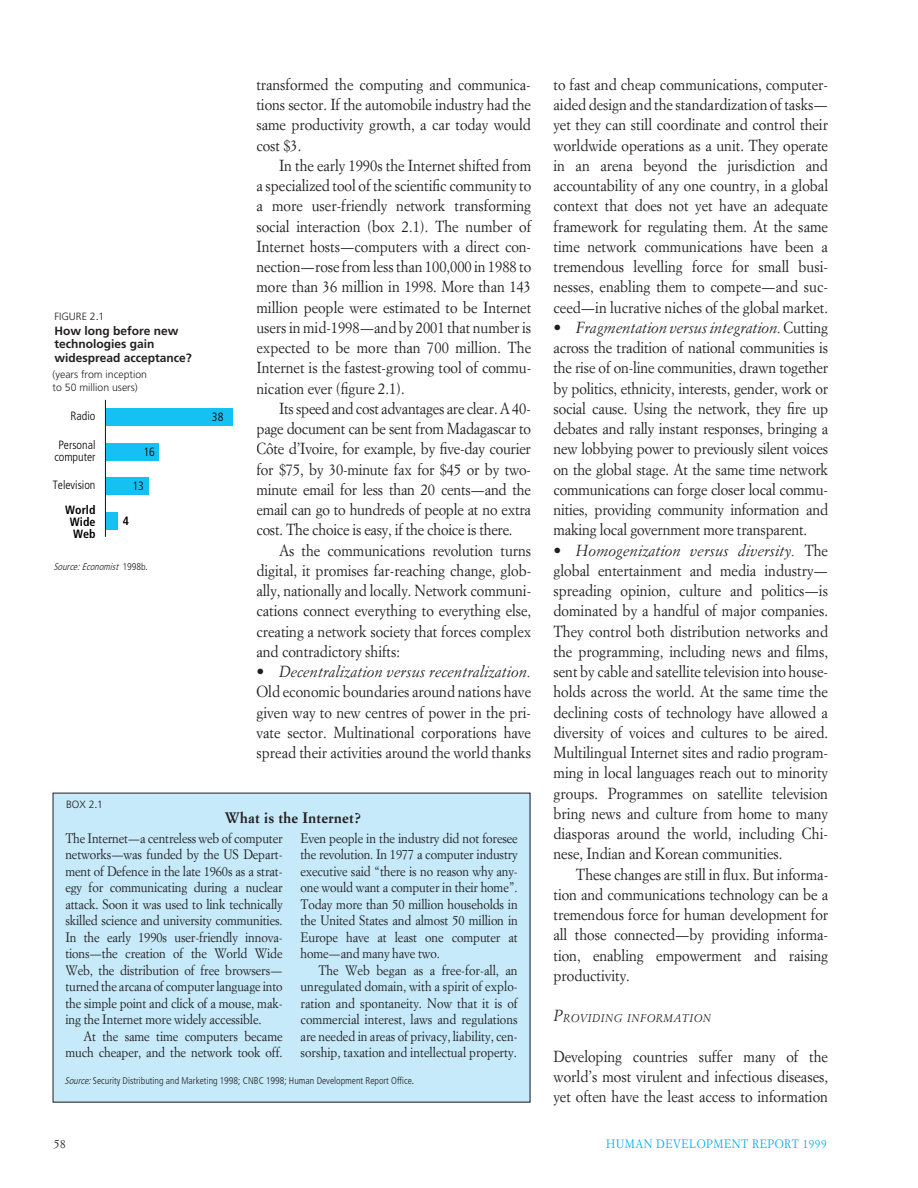
<style>
.page{position:relative;width:918px;height:1188px;background:#fff}
.page>*{position:absolute;margin:0;border:0;box-sizing:border-box;transform-origin:0 0}
.t1{font:15.75px/20.2px "Hdr Garamond";color:#231f20;text-align:justify}
.t2{font:15.75px "Hdr Garamond Ital";color:#231f20}
.t3{font:700 15px "Hdr Garamond";letter-spacing:.025em;color:#231f20}
.t4{font:13.5px/16.5px "Hdr Garamond";letter-spacing:-.01em;color:#231f20;text-align:justify}
.t5{font:12px/13.5px "Frutiger Bld";color:#231f20}
.t6{font:300 12px/12px "Frutiger Cond";color:#000;text-align:center}
.t7{font:12px "Hdr Garamond";letter-spacing:.045em;color:#00aeef}
.t8{font:700 12px/12px "Frutiger Cond";color:#000;text-align:justify}
.t9{font:12px "Hdr Garamond";color:#231f20}
.t10{font:10.95px "Hdr Garamond Ital";letter-spacing:.045em;color:#231f20}
.t11{font:10.5px/13.5px "Frutiger Lt";color:#231f20}
.t12{font:300 9.75px "Frutiger Cond";color:#231f20}
.t13{font:9.75px "Frutiger Cond Lital";color:#231f20}
.s1{font-family:"Frutiger Cond";font-weight:300}
.s2{font-family:"Hdr Garamond"}
.s3{font-family:"Frutiger Cond Lital";font-weight:400}
.s4{font-size:15.75px}
</style>
<div class="page">
<div style="left:53px;top:793px;width:477px;height:309px;background:#c6eafa"></div>
<div style="left:106px;top:408px;width:127px;height:18px;background:#15c0f2"></div>
<div style="left:106px;top:443px;width:53px;height:17px;background:#15c0f2"></div>
<div style="left:106px;top:477px;width:43px;height:18px;background:#15c0f2"></div>
<div style="left:106px;top:512px;width:12px;height:18px;background:#15c0f2"></div>
<hr style="left:105px;top:400px;width:1px;height:137px;background:#231f20">
<p class="t11" style="left:54px;top:310px;width:51px">FIGURE 2.1</p>
<p class="t5" style="left:54px;top:325px;width:139px">How long before new technologies gain widespread acceptance?</p>
<p class="t11" style="left:53px;top:368px;width:96px">(years from inception to 50 million users)</p>
<p class="t6" style="left:71px;top:411px;width:26px">Radio</p>
<p class="t6" style="left:54px;top:440px;width:43px">Personal computer</p>
<p class="t6" style="left:53px;top:480px;width:44px">Television</p>
<p class="t8" style="left:70px;top:506px;width:27px;text-indent:-5px">World Wide Web</p>
<p class="t6" style="left:144px;top:448px;width:12px">16</p>
<p class="t6" style="left:133px;top:482px;width:12px">13</p>
<p class="t8" style="left:123px;top:517px;width:8px">4</p>
<p class="t13" style="left:53px;top:563px;width:96px">Source: Economist <span class="s1">1998b.</span></p>
<p class="t11" style="left:66px;top:798px;width:38px">BOX 2.1</p>
<p class="t6" style="left:212px;top:412px;width:13px">38</p>
<p class="t1" style="left:256px;top:76px;width:276px">transformed the computing and communica&shy;tions sector. If the automobile industry had the same productivity growth, a car today would cost $3.</p>
<p class="t1" style="left:256px;top:157px;width:276px;text-indent:23px">In the early 1990s the Internet shifted from a specialized tool of the scientific community to a more user-friendly network transforming social interaction (box 2.1). The number of Internet hosts—computers with a direct con&shy;nection—rose from less than 100,000 in 1988 to more than 36 million in 1998. More than 143 million people were estimated to be Internet users in mid-1998—and by 2001 that number is expected to be more than 700 million. The Internet is the fastest-growing tool of commu&shy;nication ever (figure 2.1).</p>
<p class="t1" style="left:256px;top:400px;width:276px;text-indent:23px">Its speed and cost advantages are clear. A 40- page document can be sent from Madagascar to Côte d’Ivoire, for example, by five-day courier for $75, by 30-minute fax for $45 or by two&shy;minute email for less than 20 cents—and the email can go to hundreds of people at no extra cost. The choice is easy, if the choice is there.</p>
<p class="t1" style="left:256px;top:542px;width:276px;text-indent:23px">As the communications revolution turns digital, it promises far-reaching change, glob&shy;ally, nationally and locally. Network communi&shy;cations connect everything to everything else, creating a network society that forces complex and contradictory shifts:</p>
<p class="t2" style="left:256px;top:665px;width:276px"><span class="s2">•</span> Decentralization versus recentralization.</p>
<p class="t1" style="left:256px;top:683px;width:276px">Old economic boundaries around nations have given way to new centres of power in the pri&shy;vate sector. Multinational corporations have spread their activities around the world thanks</p>
<p class="t3" style="left:225px;top:812px;width:137px">What is the Internet?</p>
<p class="t4" style="left:65px;top:831px;width:219px">The Internet—a centreless web of computer networks—was funded by the US Depart&shy;ment of Defence in the late 1960s as a strat&shy;egy for communicating during a nuclear attack. Soon it was used to link technically skilled science and university communities.<br>In the early 1990s user-friendly innova&shy;tions—the creation of the World Wide Web, the distribution of free browsers— turned the arcana of computer language into the simple point and click of a mouse, mak&shy;ing the Internet more widely accessible.</p>
<p class="t4" style="left:65px;top:1029px;width:219px;text-align:right">At the same time computers became much cheaper, and the network took off.</p>
<p class="t4" style="left:301px;top:831px;width:219px">Even people in the industry did not foresee the revolution. In 1977 a computer industry executive said “there is no reason why any&shy;one would want a computer in their home”.<br>Today more than 50 million households in the United States and almost 50 million in Europe have at least one computer at home—and many have two.</p>
<p class="t4" style="left:301px;top:963px;width:219px;text-indent:18px">The Web began as a free-for-all, an unregulated domain, with a spirit of explo&shy;ration and spontaneity. Now that it is of commercial interest, laws and regulations are needed in areas of privacy, liability, cen&shy;sorship, taxation and intellectual property.</p>
<p class="t12" style="left:65px;top:1077px;width:351px"><span class="s3">Source:</span> Security Distributing and Marketing 1998; CNBC 1998; Human Development Report Office.</p>
<p class="t1" style="left:553px;top:76px;width:276px">to fast and cheap communications, computer&shy;aided design and the standardization of tasks— yet they can still coordinate and control their worldwide operations as a unit. They operate in an arena beyond the jurisdiction and accountability of any one country, in a global context that does not yet have an adequate framework for regulating them. At the same time network communications have been a tremendous levelling force for small busi&shy;nesses, enabling them to compete—and suc&shy;ceed—in lucrative niches of the global market.</p>
<p class="t2" style="left:553px;top:321px;width:276px"><span class="s2">•</span> Fragmentation versus integration. <span class="s2">Cutting</span></p>
<p class="t1" style="left:553px;top:339px;width:276px">across the tradition of national communities is the rise of on-line communities, drawn together by politics, ethnicity, interests, gender, work or social cause. Using the network, they fire up debates and rally instant responses, bringing a new lobbying power to previously silent voices on the global stage. At the same time network communications can forge closer local commu&shy;nities, providing community information and making local government more transparent.</p>
<p class="t2" style="left:553px;top:544px;width:276px"><span class="s2">•</span> Homogenization versus diversity. <span class="s2">The</span></p>
<p class="t1" style="left:553px;top:562px;width:276px">global entertainment and media industry— spreading opinion, culture and politics—is dominated by a handful of major companies.<br>They control both distribution networks and the programming, including news and films, sent by cable and satellite television into house&shy;holds across the world. At the same time the declining costs of technology have allowed a diversity of voices and cultures to be aired.<br>Multilingual Internet sites and radio program&shy;ming in local languages reach out to minority groups. Programmes on satellite television bring news and culture from home to many diasporas around the world, including Chi&shy;nese, Indian and Korean communities.</p>
<p class="t1" style="left:553px;top:866px;width:276px;text-indent:23px">These changes are still in flux. But informa&shy;tion and communications technology can be a tremendous force for human development for all those connected—by providing informa&shy;tion, enabling empowerment and raising productivity.</p>
<p class="t10" style="left:553px;top:1013px;width:159px"><span class="s4">P</span>ROVIDING INFORMATION</p>
<p class="t1" style="left:554px;top:1048px;width:276px">Developing countries suffer many of the world’s most virulent and infectious diseases, yet often have the least access to information</p>
<p class="t9" style="left:54px;top:1139px;width:13px">58</p>
<p class="t7" style="left:606px;top:1139px;width:222px">HUMAN DEVELOPMENT REPORT 1999</p>
</div>
